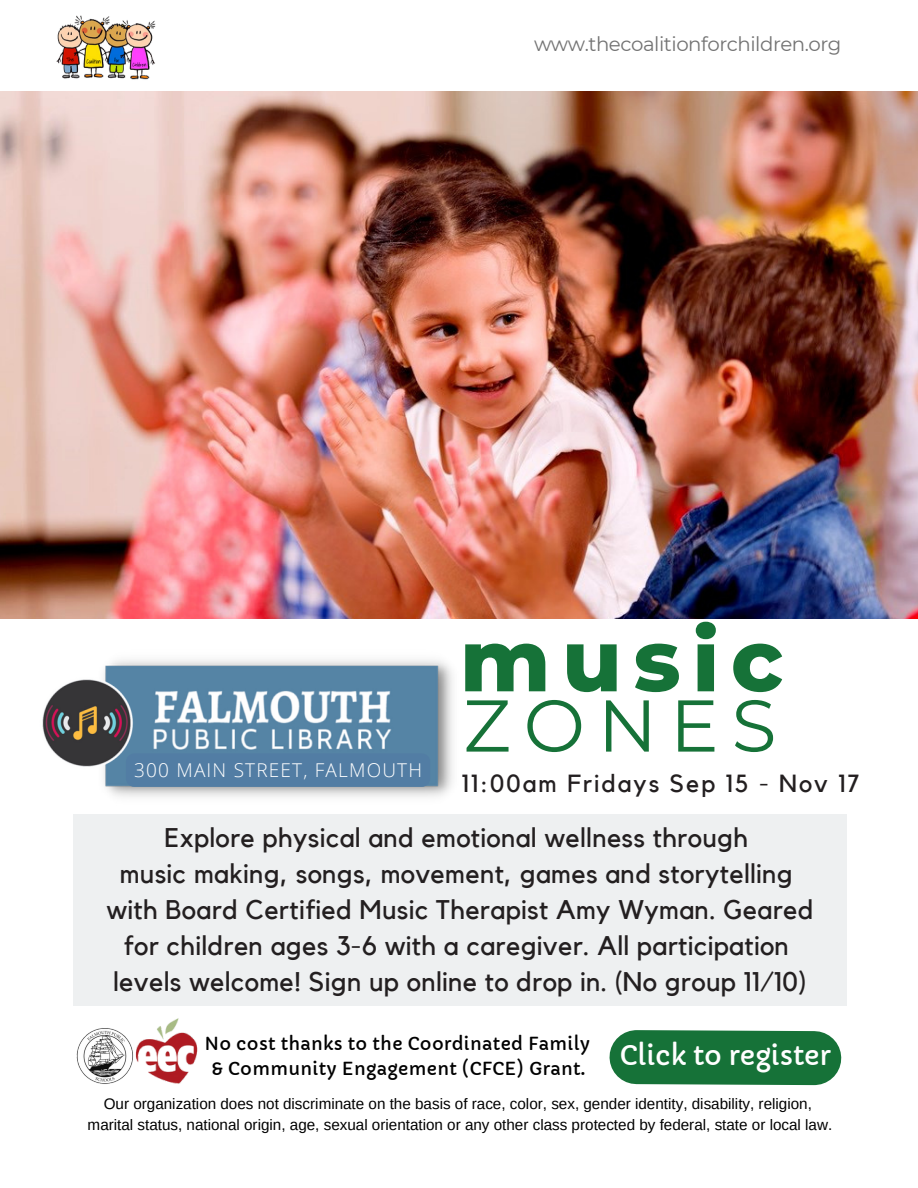
<style>
.page{position:relative;width:918px;height:1188px;background:#fff}
.page>*{position:absolute;margin:0;border:0;box-sizing:border-box;transform-origin:0 0}
.t1{font:800 86.55px "Montserrat";letter-spacing:.135em;color:#167238}
.t2{font:73.2px "Montserrat";letter-spacing:.175em;color:#167238}
.t3{font:26.85px/36.2px "Kollektif";letter-spacing:.015em;color:#231f20;text-align:center}
.t4{font:26.7px "Capriola";color:#fff}
.t5{font:24.75px "Kollektif";letter-spacing:.085em;color:#231f20}
.t6{font:19.8px "Montserrat";letter-spacing:-.025em;color:#737373}
.t7{font:300 19.05px "Open Sans";letter-spacing:.065em;color:#fff}
.t8{font:17.7px/24.5px "Capriola";letter-spacing:.02em;color:#000;text-align:center}
.t9{font:15.3px "Arimo";color:#000}
</style>
<div class="page">
<img style="left:0;top:92px;width:918px;height:526px">
<img style="left:57px;top:15px;width:99px;height:65px">
<img style="left:135px;top:1018px;width:62px;height:66px">
<img style="left:76px;top:1028px;width:57px;height:56px">
<svg style="left:609px;top:1030px;width:233px;height:56px;background:#2a7e49"></svg>
<div style="left:73px;top:814px;width:774px;height:192px;background:#eef0f1"></div>
<img style="left:104px;top:660px;width:349px;height:137px">
<div style="left:126px;top:753px;width:304px;height:34px;background:#527da4"></div>
<img style="left:42px;top:674px;width:93px;height:96px">
<p class="t6" style="left:534px;top:32px;width:309px">www.thecoalitionforchildren.org</p>
<p class="t7" style="left:134px;top:757px;width:289px">300 MAIN STREET, FALMOUTH</p>
<p class="t1" style="left:460px;top:608px;width:325px">music</p>
<p class="t2" style="left:463px;top:681px;width:315px">ZONES</p>
<p class="t5" style="left:462px;top:771px;width:400px">11:00am Fridays Sep 15 - Nov 17</p>
<p class="t3" style="left:165px;top:820px;width:585px">Explore physical and emotional wellness through</p>
<p class="t3" style="left:120px;top:856px;width:674px">music making, songs, movement, games and storytelling</p>
<p class="t3" style="left:106px;top:893px;width:709px">with Board Certified Music Therapist Amy Wyman. Geared for children ages 3-6 with a caregiver. All participation</p>
<p class="t3" style="left:113px;top:965px;width:695px">levels welcome! Sign up online to drop in. (No group 11/10)</p>
<p class="t8" style="left:204px;top:1032px;width:387px">No cost thanks to the Coordinated Family &amp; Community Engagement (CFCE) Grant.</p>
<p class="t4" style="left:620px;top:1039px;width:213px">Click to register</p>
<p class="t9" style="left:104px;top:1095px;width:710px">Our organization does not discriminate on the basis of race, color, sex, gender identity, disability, religion,</p>
<p class="t9" style="left:88px;top:1116px;width:746px">marital status, national origin, age, sexual orientation or any other class protected by federal, state or local law.</p>
</div>
